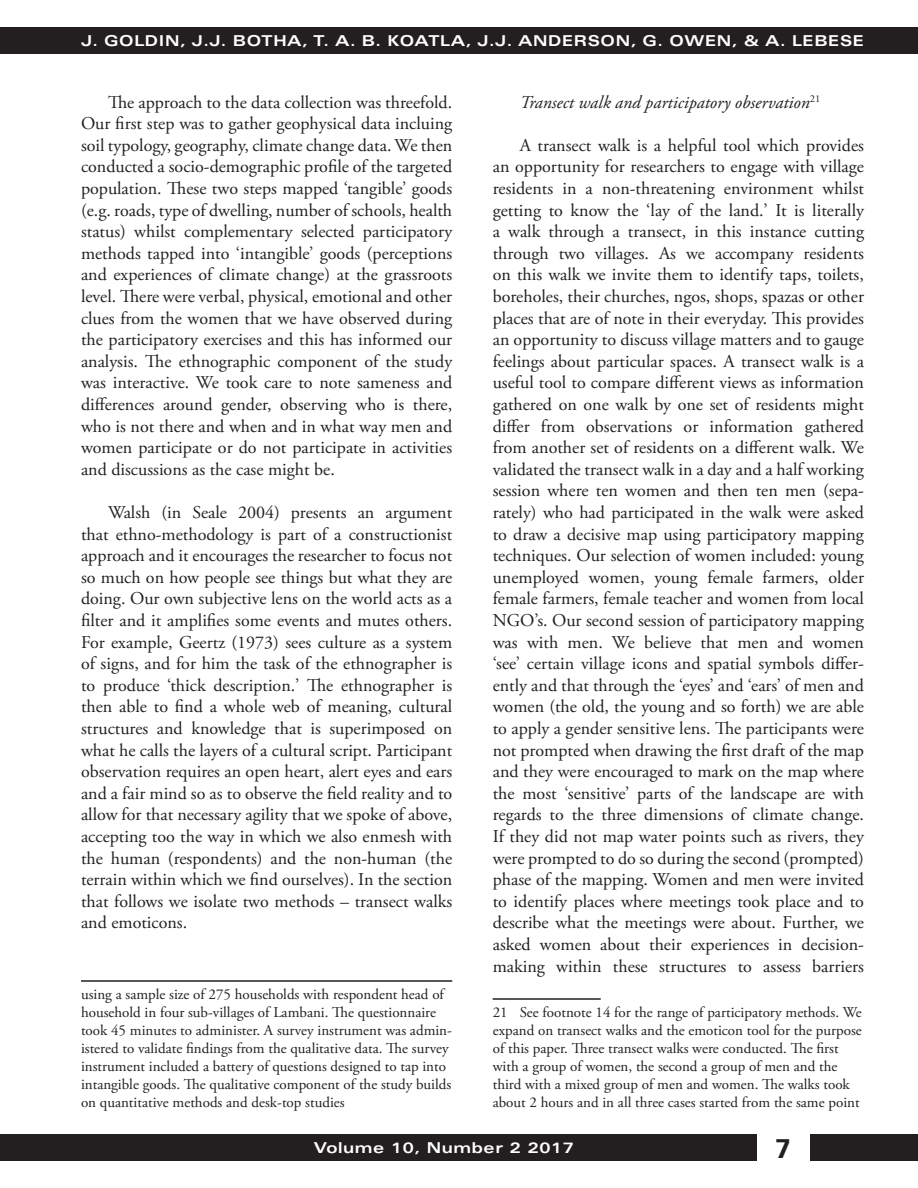
<style>
.page{position:relative;width:918px;height:1188px;background:#fff}
.page>*{position:absolute;margin:0;border:0;box-sizing:border-box;transform-origin:0 0}
.t1{font:700 27px "Univers LT Std";color:#231f20}
.t2{font:18px/21.6px "Adobe Garamond Pro";color:#231f20;text-align:justify}
.t3{font:italic 18px "Adobe Garamond Pro";color:#231f20}
.t4{font:15px/18px "Adobe Garamond Pro";color:#231f20}
.t5{font:700 expanded 15px "Univers LT Std";letter-spacing:.04em;color:#fff}
</style>
<div class="page">
<div style="left:0;top:27px;width:918px;height:27px;background:#231f20"></div>
<div style="left:0;top:1134px;width:756px;height:27px;background:#231f20"></div>
<div style="left:810px;top:1134px;width:108px;height:27px;background:#231f20"></div>
<hr style="left:81px;top:980px;width:371px;height:2px;background:#231f20">
<hr style="left:493px;top:998px;width:108px;height:2px;background:#231f20">
<p class="t5" style="left:81px;top:32px;width:784px">J. GOLDIN, J.J. BOTHA, T. A. B. KOATLA, J.J. ANDERSON, G. OWEN, &amp; A. LEBESE</p>
<p class="t2" style="left:81px;top:92px;width:373px;text-indent:27px">The approach to the data collection was threefold.<br>Our first step was to gather geophysical data incluing soil typology, geography, climate change data. We then conducted a socio-demographic profile of the targeted population. These two steps mapped ‘tangible’ goods (e.g. roads, type of dwelling, number of schools, health status) whilst complementary selected participatory methods tapped into ‘intangible’ goods (perceptions and experiences of climate change) at the grassroots level. There were verbal, physical, emotional and other clues from the women that we have observed during the participatory exercises and this has informed our analysis. The ethnographic component of the study was interactive. We took care to note sameness and differences around gender, observing who is there, who is not there and when and in what way men and women participate or do not participate in activities and discussions as the case might be.</p>
<p class="t2" style="left:81px;top:502px;width:373px;text-indent:27px">Walsh (in Seale 2004) presents an argument that ethno-methodology is part of a constructionist approach and it encourages the researcher to focus not so much on how people see things but what they are doing. Our own subjective lens on the world acts as a filter and it amplifies some events and mutes others.<br>For example, Geertz (1973) sees culture as a system of signs, and for him the task of the ethnographer is to produce ‘thick description.’ The ethnographer is then able to find a whole web of meaning, cultural structures and knowledge that is superimposed on what he calls the layers of a cultural script. Participant observation requires an open heart, alert eyes and ears and a fair mind so as to observe the field reality and to allow for that necessary agility that we spoke of above, accepting too the way in which we also enmesh with the human (respondents) and the non-human (the terrain within which we find ourselves). In the section that follows we isolate two methods – transect walks and emoticons.</p>
<p class="t4" style="left:81px;top:986px;width:373px">using a sample size of 275 households with respondent head of household in four sub-villages of Lambani. The questionnaire took 45 minutes to administer. A survey instrument was admin&shy;istered to validate findings from the qualitative data. The survey instrument included a battery of questions designed to tap into intangible goods. The qualitative component of the study builds on quantitative methods and desk-top studies</p>
<p class="t3" style="left:520px;top:91px;width:302px">Transect walk and participatory observation<sup>21</sup></p>
<p class="t2" style="left:493px;top:135px;width:373px;text-indent:27px">A transect walk is a helpful tool which provides an opportunity for researchers to engage with village residents in a non-threatening environment whilst getting to know the ‘lay of the land.’ It is literally a walk through a transect, in this instance cutting through two villages. As we accompany residents on this walk we invite them to identify taps, toilets, boreholes, their churches, ngos, shops, spazas or other places that are of note in their everyday. This provides an opportunity to discuss village matters and to gauge feelings about particular spaces. A transect walk is a useful tool to compare different views as information gathered on one walk by one set of residents might differ from observations or information gathered from another set of residents on a different walk. We validated the transect walk in a day and a half working session where ten women and then ten men (sepa&shy;rately) who had participated in the walk were asked to draw a decisive map using participatory mapping techniques. Our selection of women included: young unemployed women, young female farmers, older female farmers, female teacher and women from local NGO’s. Our second session of participatory mapping was with men. We believe that men and women ‘see’ certain village icons and spatial symbols differ&shy;ently and that through the ‘eyes’ and ‘ears’ of men and women (the old, the young and so forth) we are able to apply a gender sensitive lens. The participants were not prompted when drawing the first draft of the map and they were encouraged to mark on the map where the most ‘sensitive’ parts of the landscape are with regards to the three dimensions of climate change.<br>If they did not map water points such as rivers, they were prompted to do so during the second (prompted) phase of the mapping. Women and men were invited to identify places where meetings took place and to describe what the meetings were about. Further, we asked women about their experiences in decision&shy;making within these structures to assess barriers</p>
<p class="t4" style="left:493px;top:1004px;width:371px">21 See footnote 14 for the range of participatory methods. We expand on transect walks and the emoticon tool for the purpose of this paper. Three transect walks were conducted. The first with a group of women, the second a group of men and the third with a mixed group of men and women. The walks took about 2 hours and in all three cases started from the same point</p>
<p class="t5" style="left:314px;top:1139px;width:262px">Volume 10, Number 2 2017</p>
<h1 class="t1" style="left:775px;top:1132px;width:17px">7</h1>
</div>
